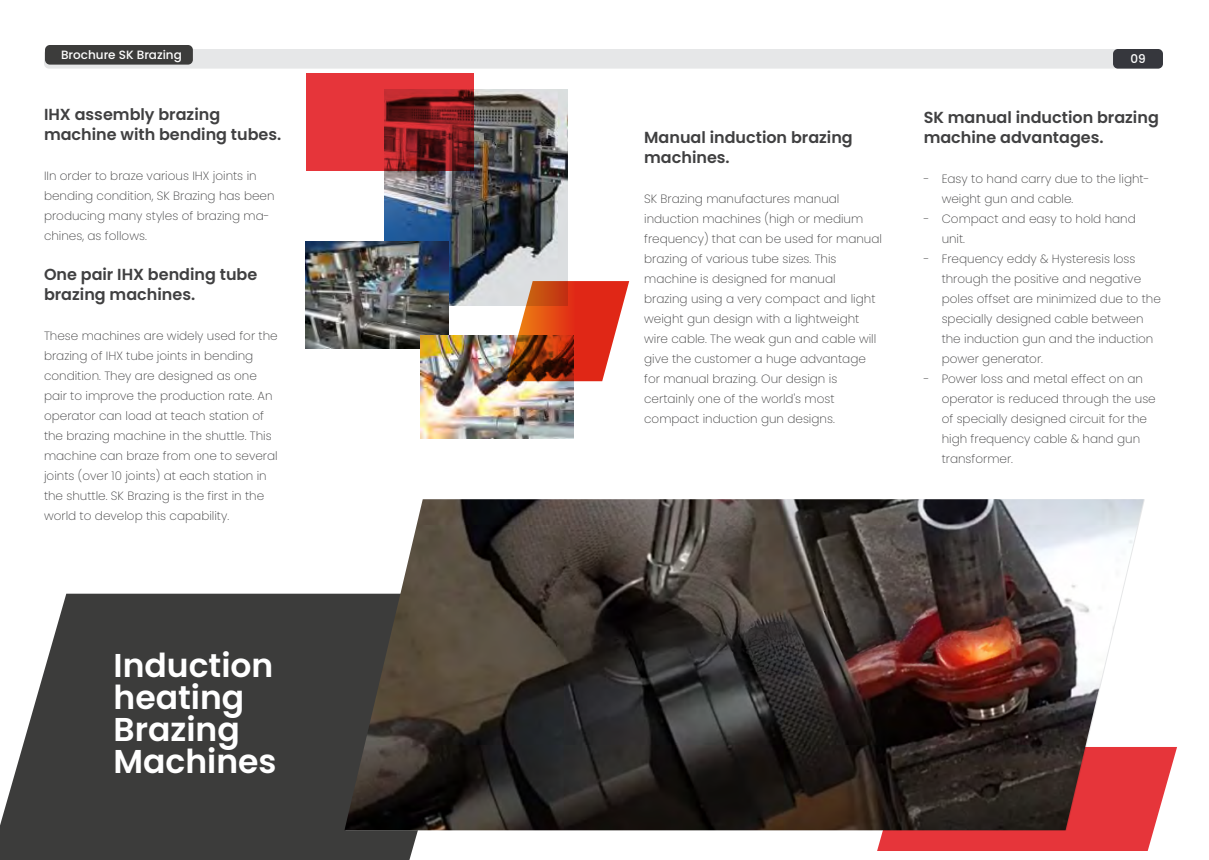
<style>
.page{position:relative;width:1209px;height:860px;background:#fff}
.page>*{position:absolute;margin:0;border:0;box-sizing:border-box;transform-origin:0 0}
.t1{font:600 33px/32px "Poppins";color:#fff}
.t2{font:600 16px/20px "Poppins";color:#404041}
.t3{font:200 12px/20px "Poppins";color:#404041}
.t4{font:500 12px "Poppins";color:#fff}
</style>
<div class="page">
<svg style="left:0;top:594px;width:485px;height:266px;background:#50504f"></svg>
<div style="left:44px;top:49px;width:1119px;height:20px;background:#e6e7e8;border-radius:5px"></div>
<div style="left:1113px;top:49px;width:50px;height:20px;background:#36373d;border-radius:5px"></div>
<svg style="left:877px;top:747px;width:300px;height:104px"></svg>
<img style="left:384px;top:90px;width:183px;height:216px">
<svg style="left:307px;top:73px;width:167px;height:97px;background:#b7292d"></svg>
<div style="left:45px;top:45px;width:148px;height:20px;background:#3c3c3b;border-radius:5px"></div>
<img style="left:305px;top:242px;width:143px;height:106px">
<img style="left:421px;top:336px;width:152px;height:102px">
<svg style="left:506px;top:281px;width:123px;height:100px;background:#c9593f"></svg>
<img style="left:344px;top:499px;width:800px;height:331px">
<p class="t4" style="left:61px;top:47px;width:122px">Brochure SK Brazing</p>
<h2 class="t2" style="left:44px;top:105px;width:239px">IHX assembly brazing machine with bending tubes.</h2>
<p class="t3" style="left:44px;top:166px;width:232px">IIn order to braze various IHX joints in bending condition, SK Brazing has been producing many styles of brazing ma&shy;chines, as follows.</p>
<h2 class="t2" style="left:44px;top:265px;width:215px">One pair IHX bending tube brazing machines.</h2>
<p class="t3" style="left:44px;top:326px;width:235px">These machines are widely used for the brazing of IHX tube joints in bending condition. They are designed as one pair to improve the production rate. An operator can load at teach station of the brazing machine in the shuttle. This machine can braze from one to several joints (over 10 joints) at each station in the shuttle. SK Brazing is the first in the world to develop this capability.</p>
<h1 class="t1" style="left:113px;top:649px;width:165px">Induction heating<br>Brazing<br>Machines</h1>
<h2 class="t2" style="left:644px;top:127px;width:210px">Manual induction brazing machines.</h2>
<p class="t3" style="left:644px;top:188px;width:239px">SK Brazing manufactures manual induction machines (high or medium frequency) that can be used for manual brazing of various tube sizes. This machine is designed for manual brazing using a very compact and light weight gun design with a lightweight wire cable. The weak gun and cable will give the customer a huge advantage for manual brazing. Our design is certainly one of the world's most compact induction gun designs.</p>
<p class="t4" style="left:1130px;top:51px;width:17px">09</p>
<h2 class="t2" style="left:923px;top:107px;width:237px">SK manual induction brazing machine advantages.</h2>
<p class="t3" style="left:941px;top:168px;width:209px;text-indent:-18px">- Easy to hand carry due to the light&shy;weight gun and cable.</p>
<p class="t3" style="left:941px;top:208px;width:196px;text-indent:-18px">- Compact and easy to hold hand unit.</p>
<p class="t3" style="left:941px;top:248px;width:221px;text-indent:-18px">- Frequency eddy &amp; Hysteresis loss through the positive and negative poles offset are minimized due to the specially designed cable between the induction gun and the induction power generator.</p>
<p class="t3" style="left:941px;top:368px;width:216px;text-indent:-18px">- Power loss and metal effect on an operator is reduced through the use of specially designed circuit for the high frequency cable &amp; hand gun transformer.</p>
</div>
